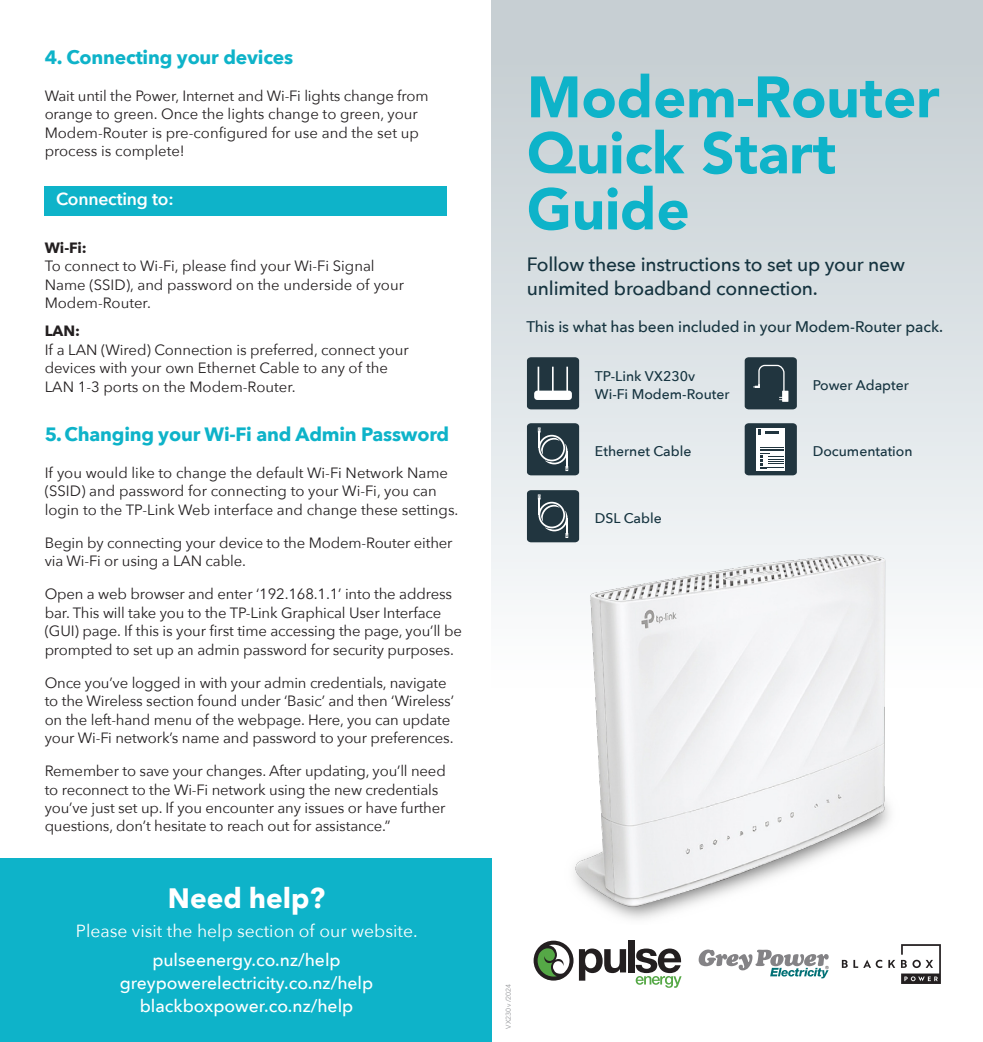
<style>
.page{position:relative;width:983px;height:1042px;background:#fff}
.page>*{position:absolute;margin:0;border:0;box-sizing:border-box;transform-origin:0 0}
.t1{font:900 57.75px/56px "Avenir";color:#0eb3c9}
.t2{font:700 28px "Avenir Next";color:#fff}
.t3{font:500 19.25px/24.5px "Avenir Next";letter-spacing:-.01em;color:#15333f}
.t4{font:700 19.25px "Avenir Next";letter-spacing:-.01em;color:#0eb3c9}
.t5{font:500 17.5px/22.8px "Avenir Next";color:#fff;text-align:center}
.t6{font:17.5px "Avenir Next";color:#fff}
.t7{font:600 17.5px "Avenir Next";letter-spacing:-.01em;color:#fff}
.t8{font:500 15.4px "Avenir Next";letter-spacing:-.005em;color:#15333f}
.t9{font:14.88px/18.4px "Avenir Next";letter-spacing:-.01em;color:#231f20}
.t10{font:700 14.88px "Avenir Next";color:#231f20}
.t11{font:500 14px/17.5px "Avenir Next";color:#15333f}
.t12{font:7px "Avenir Next";color:#939598}
</style>
<div class="page">
<div style="left:0;top:858px;width:491px;height:184px;background:#0eb3c9"></div>
<div style="left:491px;top:0;width:491px;height:687px;background:linear-gradient(to bottom,#c1cbcf,#fbfdfe)"></div>
<div style="left:628px;top:940px;width:6px;height:32px;background:#231f20"></div>
<svg style="left:635px;top:948px;width:46px;height:40px"></svg>
<svg style="left:533px;top:940px;width:93px;height:40px"></svg>
<svg style="left:698px;top:949px;width:130px;height:29px"></svg>
<svg style="left:841px;top:960px;width:6px;height:8px"></svg>
<svg style="left:853px;top:960px;width:29px;height:8px"></svg>
<svg style="left:888px;top:944px;width:52px;height:40px"></svg>
<img style="left:518px;top:544px;width:433px;height:376px">
<div style="left:527px;top:357px;width:52px;height:52px;background:#21353f;border-radius:4px"></div>
<svg style="left:534px;top:367px;width:37px;height:33px"></svg>
<div style="left:527px;top:423px;width:52px;height:52px;background:#21353f;border-radius:4px"></div>
<svg style="left:537px;top:427px;width:31px;height:44px"></svg>
<div style="left:744px;top:357px;width:52px;height:52px;background:#21353f;border-radius:4px"></div>
<svg style="left:753px;top:365px;width:35px;height:37px"></svg>
<div style="left:744px;top:423px;width:52px;height:52px;background:#21353f;border-radius:4px"></div>
<div style="left:756px;top:428px;width:29px;height:42px;background:#fff"></div>
<svg style="left:758px;top:429px;width:20px;height:6px"></svg>
<svg style="left:760px;top:449px;width:23px;height:20px"></svg>
<div style="left:45px;top:186px;width:401px;height:30px;background:#0eb3c9"></div>
<div style="left:527px;top:490px;width:52px;height:52px;background:#21353f;border-radius:4px"></div>
<svg style="left:537px;top:494px;width:31px;height:44px"></svg>
<p class="t4" style="left:45px;top:40px;width:250px">4. Connecting your devices</p>
<p class="t9" style="left:45px;top:86px;width:385px">Wait until the Power, Internet and Wi-Fi lights change from orange to green. Once the lights change to green, your Modem-Router is pre-configured for use and the set up process is complete!</p>
<p class="t7" style="left:56px;top:184px;width:119px">Connecting to:</p>
<p class="t10" style="left:45px;top:235px;width:44px">Wi-Fi:</p>
<p class="t9" style="left:45px;top:256px;width:361px">To connect to Wi-Fi, please find your Wi-Fi Signal<br>Name (SSID), and password on the underside of your<br>Modem-Router.</p>
<p class="t10" style="left:45px;top:318px;width:37px">LAN:</p>
<p class="t9" style="left:45px;top:340px;width:365px">If a LAN (Wired) Connection is preferred, connect your devices with your own Ethernet Cable to any of the<br>LAN 1-3 ports on the Modem-Router.</p>
<p class="t4" style="left:45px;top:417px;width:406px">5. Changing your Wi-Fi and Admin Password</p>
<p class="t9" style="left:45px;top:463px;width:415px">If you would like to change the default Wi-Fi Network Name (SSID) and password for connecting to your Wi-Fi, you can login to the TP-Link Web interface and change these settings.</p>
<p class="t9" style="left:45px;top:533px;width:409px">Begin by connecting your device to the Modem-Router either via Wi-Fi or using a LAN cable.</p>
<p class="t9" style="left:45px;top:584px;width:418px">Open a web browser and enter ‘192.168.1.1’ into the address bar. This will take you to the TP-Link Graphical User Interface (GUI) page. If this is your first time accessing the page, you’ll be prompted to set up an admin password for security purposes.</p>
<p class="t9" style="left:45px;top:673px;width:411px">Once you’ve logged in with your admin credentials, navigate to the Wireless section found under ‘Basic’ and then ‘Wireless’ on the left-hand menu of the webpage. Here, you can update your Wi-Fi network’s name and password to your preferences.</p>
<p class="t9" style="left:45px;top:761px;width:402px">Remember to save your changes. After updating, you’ll need to reconnect to the Wi-Fi network using the new credentials you’ve just set up. If you encounter any issues or have further questions, don’t hesitate to reach out for assistance.”</p>
<h2 class="t2" style="left:168px;top:874px;width:158px">Need help?</h2>
<p class="t6" style="left:76px;top:916px;width:343px">Please visit the help section of our website.</p>
<p class="t5" style="left:120px;top:948px;width:255px">pulseenergy.co.nz/help greypowerelectricity.co.nz/help blackboxpower.co.nz/help</p>
<h1 class="t1" style="left:527px;top:68px;width:414px">Modem-Router<br>Quick Start<br>Guide</h1>
<p class="t3" style="left:527px;top:251px;width:379px">Follow these instructions to set up your new unlimited broadband connection.</p>
<p class="t8" style="left:526px;top:313px;width:418px">This is what has been included in your Modem-Router pack.</p>
<p class="t11" style="left:594px;top:367px;width:136px">TP-Link VX230v<br>Wi-Fi Modem-Router</p>
<p class="t11" style="left:812px;top:376px;width:98px">Power Adapter</p>
<p class="t11" style="left:594px;top:442px;width:98px">Ethernet Cable</p>
<p class="t11" style="left:594px;top:509px;width:68px">DSL Cable</p>
<p class="t11" style="left:812px;top:442px;width:101px">Documentation</p>
<p class="t12" style="left:502px;top:1028px;width:47px;rotate:-90deg">VX230v /2024</p>
</div>
